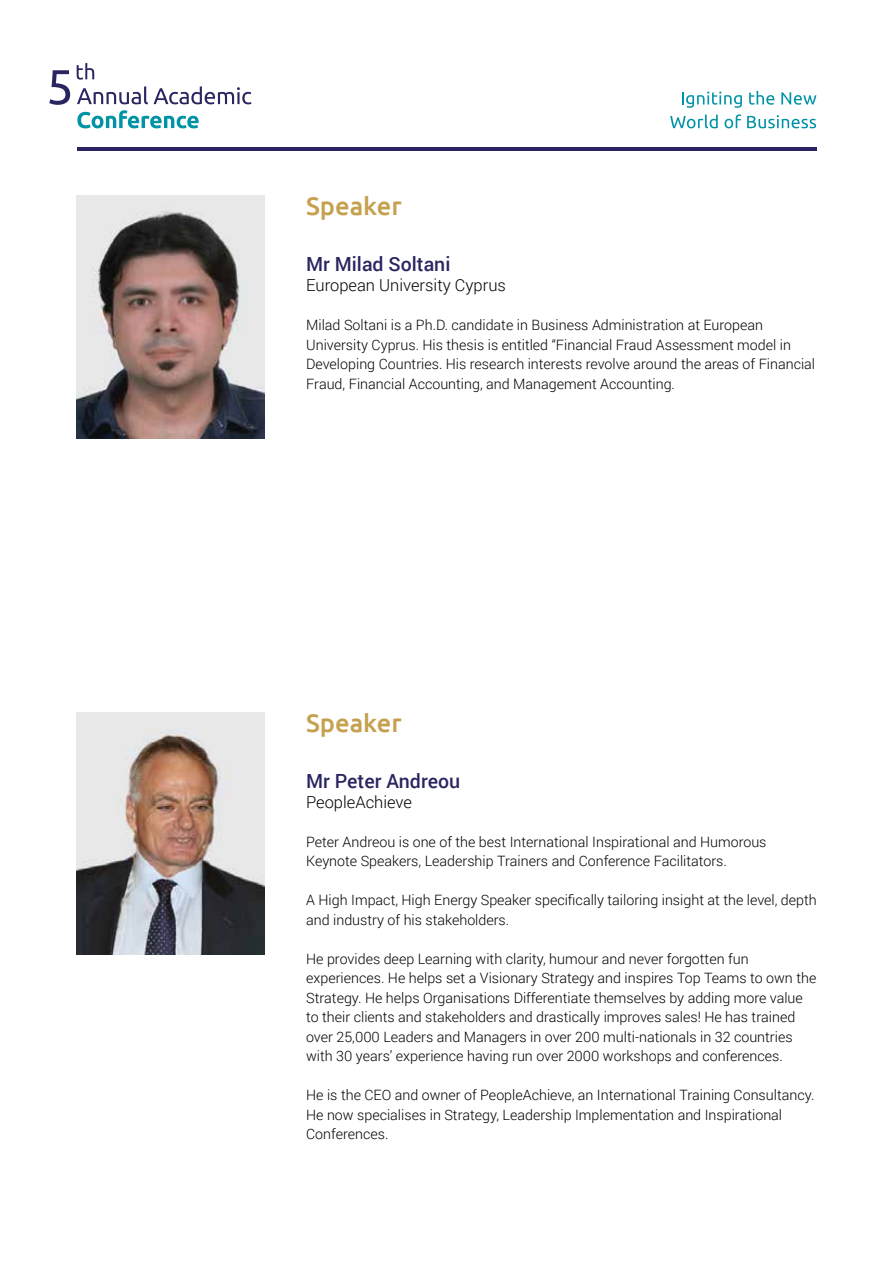
<style>
.page{position:relative;width:893px;height:1263px;background:#fff}
.page>*{position:absolute;margin:0;border:0;box-sizing:border-box;transform-origin:0 0}
.t1{font:500 25.5px "Ubuntu";color:#c5a04e}
.t2{font:500 19.5px "Roboto";color:#282560}
.t3{font:300 16.5px "Roboto";color:#000}
.t4{font:300 14.25px/19.5px "Roboto";color:#000}
</style>
<div class="page">
<hr style="left:77px;top:148px;width:739px;height:3px;background:#282560">
<svg style="left:77px;top:86px;width:71px;height:18px"></svg>
<svg style="left:154px;top:86px;width:97px;height:18px"></svg>
<svg style="left:77px;top:110px;width:122px;height:18px"></svg>
<svg style="left:49px;top:70px;width:21px;height:35px"></svg>
<svg style="left:77px;top:63px;width:17px;height:17px"></svg>
<svg style="left:682px;top:91px;width:60px;height:17px"></svg>
<svg style="left:749px;top:91px;width:25px;height:14px"></svg>
<svg style="left:781px;top:92px;width:35px;height:13px"></svg>
<svg style="left:670px;top:114px;width:48px;height:14px"></svg>
<svg style="left:724px;top:114px;width:17px;height:14px"></svg>
<svg style="left:747px;top:115px;width:69px;height:13px"></svg>
<img style="left:77px;top:196px;width:188px;height:242px">
<img style="left:77px;top:712px;width:188px;height:243px">
<h1 class="t1" style="left:306px;top:190px;width:97px">Speaker</h1>
<h2 class="t2" style="left:306px;top:251px;width:146px">Mr Milad Soltani</h2>
<p class="t3" style="left:306px;top:274px;width:201px">European University Cyprus</p>
<p class="t4" style="left:306px;top:315px;width:510px">Milad Soltani is a Ph.D. candidate in Business Administration at European University Cyprus. His thesis is entitled “Financial Fraud Assessment model in Developing Countries. His research interests revolve around the areas of Financial Fraud, Financial Accounting, and Management Accounting.</p>
<h1 class="t1" style="left:306px;top:707px;width:97px">Speaker</h1>
<h2 class="t2" style="left:306px;top:767px;width:155px">Mr Peter Andreou</h2>
<p class="t3" style="left:306px;top:790px;width:107px">PeopleAchieve</p>
<p class="t4" style="left:306px;top:831px;width:462px">Peter Andreou is one of the best International Inspirational and Humorous<br>Keynote Speakers, Leadership Trainers and Conference Facilitators.</p>
<p class="t4" style="left:306px;top:890px;width:512px">A High Impact, High Energy Speaker specifically tailoring insight at the level, depth and industry of his stakeholders.</p>
<p class="t4" style="left:306px;top:948px;width:512px">He provides deep Learning with clarity, humour and never forgotten fun experiences. He helps set a Visionary Strategy and inspires Top Teams to own the Strategy. He helps Organisations Differentiate themselves by adding more value to their clients and stakeholders and drastically improves sales! He has trained over 25,000 Leaders and Managers in over 200 multi-nationals in 32 countries with 30 years’ experience having run over 2000 workshops and conferences.</p>
<p class="t4" style="left:306px;top:1085px;width:510px">He is the CEO and owner of PeopleAchieve, an International Training Consultancy.<br>He now specialises in Strategy, Leadership Implementation and Inspirational<br>Conferences.</p>
</div>
